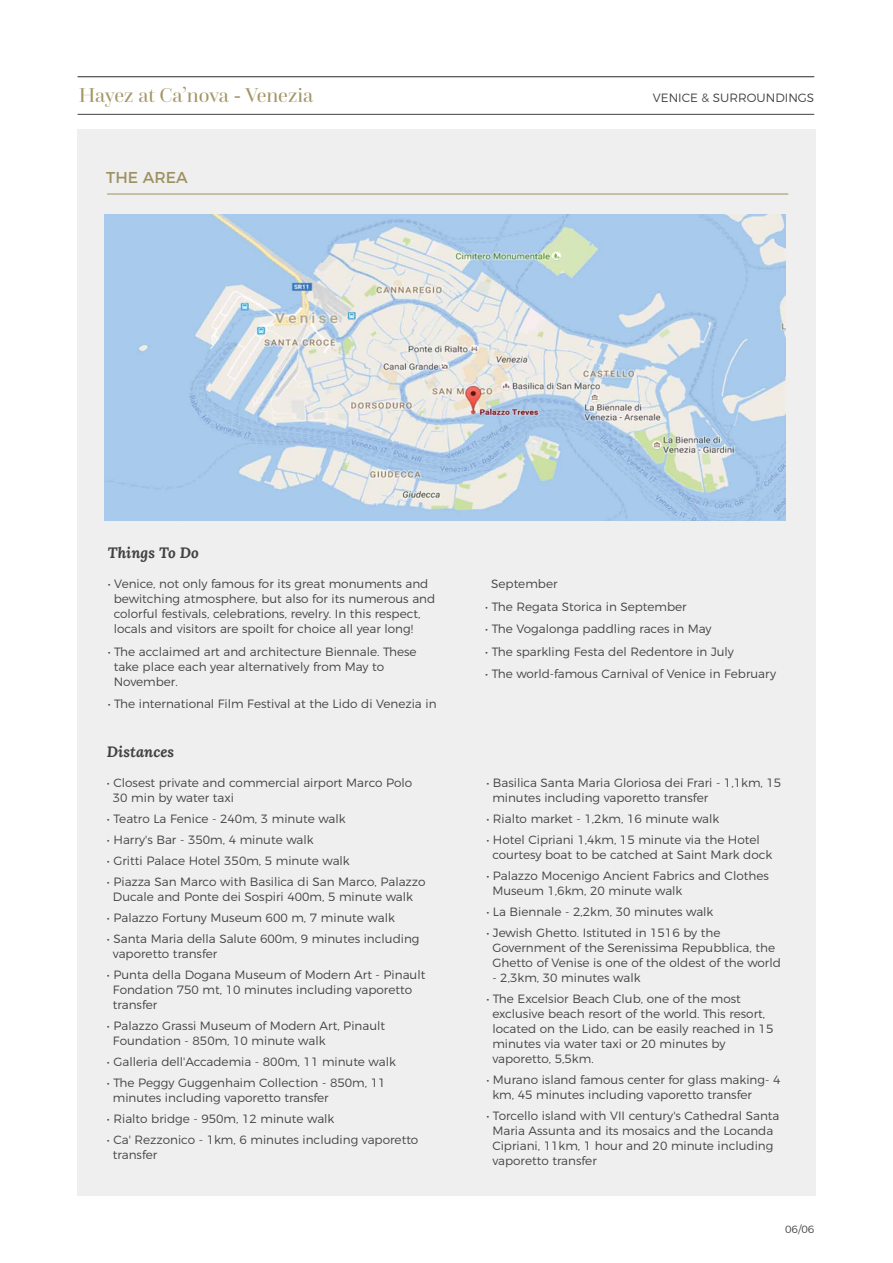
<style>
.page{position:relative;width:893px;height:1263px;background:#fff}
.page>*{position:absolute;margin:0;border:0;box-sizing:border-box;transform-origin:0 0}
.t1{font:21px "Questa Grande";color:#a39565}
.t2{font:15.75px "Montserrat";color:#9d9160}
.t3{font:italic 700 15px "Lora";color:#424143}
.t4{font:300 12px/15px "Montserrat";color:#424143}
.t5{font:300 10.5px "Montserrat";color:#424143}
</style>
<div class="page">
<div style="left:77px;top:129px;width:738px;height:1067px;background:#efeff0"></div>
<hr style="left:78px;top:114px;width:736px;height:1px;background:#414042">
<hr style="left:78px;top:76px;width:736px;height:1px;background:#414042">
<hr style="left:107px;top:194px;width:681px;height:1px;background:#9e9060">
<img style="left:104px;top:214px;width:681px;height:307px">
<h1 class="t1" style="left:79px;top:82px;width:236px">Hayez at Ca’nova - Venezia</h1>
<p class="t4" style="left:653px;top:89px;width:163px">VENICE &amp; SURROUNDINGS</p>
<h2 class="t2" style="left:106px;top:165px;width:83px">THE AREA</h2>
<p class="t3" style="left:108px;top:542px;width:93px">Things To Do</p>
<p class="t4" style="left:114px;top:576px;width:323px;text-indent:-6px">• Venice, not only famous for its great monuments and bewitching atmosphere, but also for its numerous and colorful festivals, celebrations, revelry. In this respect, locals and visitors are spoilt for choice all year long!</p>
<p class="t4" style="left:114px;top:643px;width:304px;text-indent:-6px">• The acclaimed art and architecture Biennale. These take place each year alternatively from May to<br>November.</p>
<p class="t4" style="left:108px;top:696px;width:330px">• The international Film Festival at the Lido di Venezia in</p>
<p class="t3" style="left:107px;top:742px;width:69px">Distances</p>
<p class="t4" style="left:113px;top:774px;width:301px;text-indent:-6px">• Closest private and commercial airport Marco Polo<br>30 min by water taxi</p>
<p class="t4" style="left:107px;top:810px;width:240px">• Teatro La Fenice - 240m, 3 minute walk</p>
<p class="t4" style="left:107px;top:831px;width:208px">• Harry's Bar - 350m, 4 minute walk</p>
<p class="t4" style="left:107px;top:852px;width:244px">• Gritti Palace Hotel 350m, 5 minute walk</p>
<p class="t4" style="left:107px;top:873px;width:320px;text-align:center">• Piazza San Marco with Basilica di San Marco, Palazzo<br>Ducale and Ponte dei Sospiri 400m, 5 minute walk</p>
<p class="t4" style="left:107px;top:909px;width:289px">• Palazzo Fortuny Museum 600 m, 7 minute walk</p>
<p class="t4" style="left:113px;top:930px;width:308px;text-indent:-6px">• Santa Maria della Salute 600m, 9 minutes including vaporetto transfer</p>
<p class="t4" style="left:113px;top:966px;width:314px;text-indent:-6px">• Punta della Dogana Museum of Modern Art - Pinault<br>Fondation 750 mt, 10 minutes including vaporetto transfer</p>
<p class="t4" style="left:113px;top:1017px;width:274px;text-indent:-6px">• Palazzo Grassi Museum of Modern Art, Pinault<br>Foundation - 850m, 10 minute walk</p>
<p class="t4" style="left:107px;top:1053px;width:291px">• Galleria dell'Accademia - 800m, 11 minute walk</p>
<p class="t4" style="left:113px;top:1074px;width:274px;text-indent:-6px">• The Peggy Guggenhaim Collection - 850m, 11 minutes including vaporetto transfer</p>
<p class="t4" style="left:107px;top:1110px;width:229px">• Rialto bridge - 950m, 12 minute walk</p>
<p class="t4" style="left:113px;top:1131px;width:307px;text-indent:-6px">• Ca' Rezzonico - 1km, 6 minutes including vaporetto transfer</p>
<p class="t4" style="left:491px;top:576px;width:68px">September</p>
<p class="t4" style="left:485px;top:598px;width:203px">• The Regata Storica in September</p>
<p class="t4" style="left:485px;top:621px;width:228px">• The Vogalonga paddling races in May</p>
<p class="t4" style="left:485px;top:643px;width:250px">• The sparkling Festa del Redentore in July</p>
<p class="t4" style="left:485px;top:666px;width:292px">• The world-famous Carnival of Venice in February</p>
<p class="t4" style="left:492px;top:774px;width:290px;text-indent:-6px">• Basilica Santa Maria Gloriosa dei Frari - 1,1km, 15 minutes including vaporetto transfer</p>
<p class="t4" style="left:486px;top:810px;width:235px">• Rialto market - 1,2km, 16 minute walk</p>
<p class="t4" style="left:492px;top:831px;width:282px;text-indent:-6px">• Hotel Cipriani 1,4km, 15 minute via the Hotel courtesy boat to be catched at Saint Mark dock</p>
<p class="t4" style="left:492px;top:867px;width:278px;text-indent:-6px">• Palazzo Mocenigo Ancient Fabrics and Clothes<br>Museum 1,6km, 20 minute walk</p>
<p class="t4" style="left:486px;top:903px;width:229px">• La Biennale - 2,2km, 30 minutes walk</p>
<p class="t4" style="left:492px;top:924px;width:290px;text-indent:-6px">• Jewish Ghetto. Istituted in 1516 by the<br>Government of the Serenissima Repubblica, the<br>Ghetto of Venise is one of the oldest of the world</p>
<p class="t4" style="left:492px;top:969px;width:150px">- 2,3km, 30 minutes walk</p>
<p class="t4" style="left:492px;top:990px;width:283px;text-indent:-6px">• The Excelsior Beach Club, one of the most exclusive beach resort of the world. This resort, located on the Lido, can be easily reached in 15 minutes via water taxi or 20 minutes by vaporetto, 5,5km.</p>
<p class="t4" style="left:492px;top:1071px;width:290px;text-indent:-6px">• Murano island famous center for glass making- 4 km, 45 minutes including vaporetto transfer</p>
<p class="t4" style="left:492px;top:1107px;width:289px;text-indent:-6px">• Torcello island with VII century's Cathedral Santa Maria Assunta and its mosaics and the Locanda Cipriani, 11km, 1 hour and 20 minute including vaporetto transfer</p>
<p class="t5" style="left:785px;top:1221px;width:31px">06/06</p>
</div>
